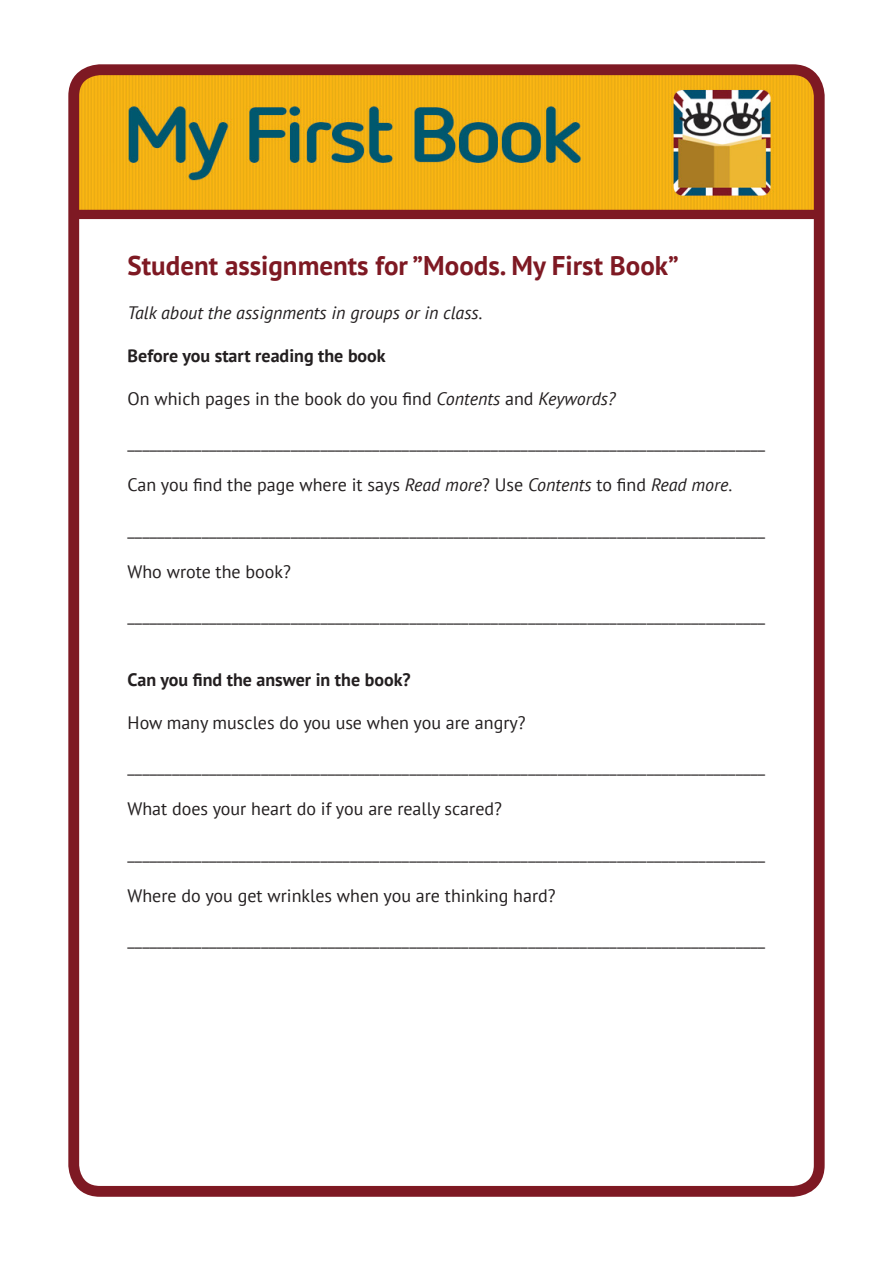
<style>
.page{position:relative;width:893px;height:1263px;background:#fff}
.page>*{position:absolute;margin:0;border:0;box-sizing:border-box;transform-origin:0 0}
.Rubrik{font:700 27px "PT Sans";color:#7e1923}
.Brød{font:18px "PT Sans";color:#231f20}
.Brød-2{font:700 18px "PT Sans";color:#231f20}
.Brød-3{font:italic 18px "PT Sans";color:#231f20}
.s1{font-style:italic}
</style>
<div class="page">
<img style="left:80px;top:76px;width:733px;height:134px">
<div style="left:68px;top:64px;width:757px;height:1133px;border:11px solid #7e1923;border-radius:26px"></div>
<div style="left:74px;top:210px;width:745px;height:9px;background:#7e1923"></div>
<p class="Rubrik" style="left:128px;top:248px;width:553px">Student assignments for ”Moods. My First Book”</p>
<p class="Brød-3" style="left:128px;top:301px;width:356px">Talk about the assignments in groups or in class.</p>
<p class="Brød-2" style="left:128px;top:343px;width:260px">Before you start reading the book</p>
<p class="Brød" style="left:128px;top:387px;width:489px">On which pages in the book do you find <span class="s1">Contents</span> and <span class="s1">Keywords?</span></p>
<p class="Brød" style="left:128px;top:430px;width:639px">______________________________________________________________________________________</p>
<p class="Brød" style="left:128px;top:473px;width:606px">Can you find the page where it says <span class="s1">Read more</span>? Use <span class="s1">Contents</span> to find <span class="s1">Read more</span>.</p>
<p class="Brød" style="left:128px;top:517px;width:639px">______________________________________________________________________________________</p>
<p class="Brød" style="left:128px;top:560px;width:165px">Who wrote the book?</p>
<p class="Brød" style="left:128px;top:603px;width:639px">______________________________________________________________________________________</p>
<p class="Brød-2" style="left:128px;top:667px;width:285px">Can you find the answer in the book?</p>
<p class="Brød" style="left:128px;top:711px;width:400px">How many muscles do you use when you are angry?</p>
<p class="Brød" style="left:128px;top:754px;width:639px">______________________________________________________________________________________</p>
<p class="Brød" style="left:128px;top:797px;width:376px">What does your heart do if you are really scared?</p>
<p class="Brød" style="left:128px;top:841px;width:639px">______________________________________________________________________________________</p>
<p class="Brød" style="left:128px;top:884px;width:430px">Where do you get wrinkles when you are thinking hard?</p>
<p class="Brød" style="left:128px;top:927px;width:639px">______________________________________________________________________________________</p>
</div>
